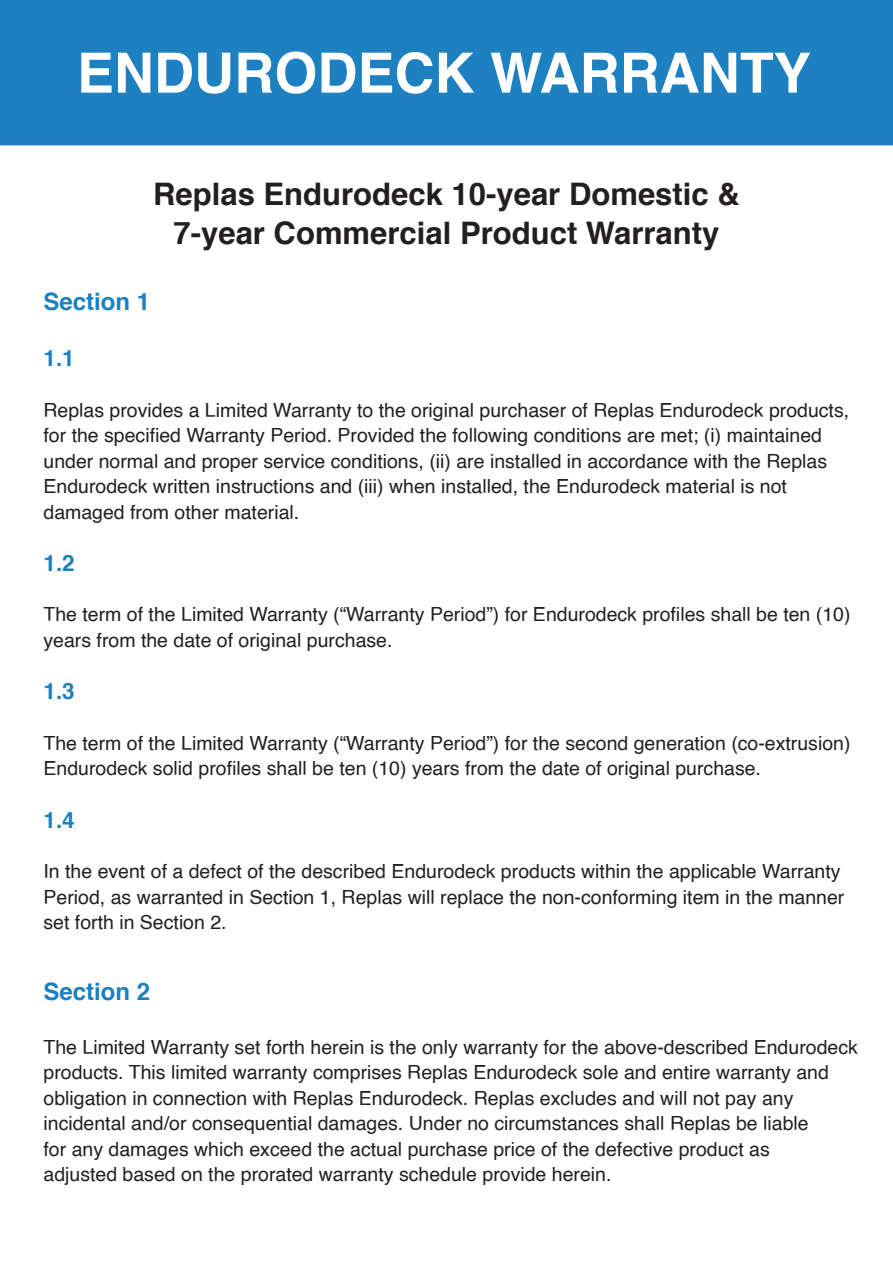
<style>
.page{position:relative;width:893px;height:1263px;background:#fff}
.page>*{position:absolute;margin:0;border:0;box-sizing:border-box;transform-origin:0 0}
.t1{font:700 55.5px "Helvetica";color:#fff}
.t2{font:700 31.05px "Helvetica";color:#231f20}
.t3{font:700 24px "Helvetica";color:#1d80c0}
.t4{font:700 22.5px "Helvetica";color:#1d80c0}
.t5{font:19.5px/25.5px "Helvetica";color:#231f20}
</style>
<div class="page">
<div style="left:0;top:0;width:893px;height:145px;background:#1d80c0"></div>
<p class="t1" style="left:77px;top:28px;width:735px">ENDURODECK WARRANTY</p>
<p class="t2" style="left:153px;top:169px;width:588px">Replas Endurodeck 10-year Domestic &amp;</p>
<p class="t2" style="left:174px;top:208px;width:547px">7-year Commercial Product Warranty</p>
<p class="t3" style="left:44px;top:282px;width:108px">Section 1</p>
<p class="t4" style="left:44px;top:340px;width:33px">1.1</p>
<p class="t5" style="left:44px;top:398px;width:807px">Replas provides a Limited Warranty to the original purchaser of Replas Endurodeck products, for the specified Warranty Period. Provided the following conditions are met; (i) maintained</p>
<p class="t5" style="left:44px;top:449px;width:785px">under normal and proper service conditions, (ii) are installed in accordance with the Replas</p>
<p class="t5" style="left:44px;top:474px;width:745px">Endurodeck written instructions and (iii) when installed, the Endurodeck material is not</p>
<p class="t5" style="left:44px;top:500px;width:257px">damaged from other material.</p>
<p class="t4" style="left:44px;top:545px;width:33px">1.2</p>
<p class="t5" style="left:44px;top:602px;width:809px">The term of the Limited Warranty (“Warranty Period”) for Endurodeck profiles shall be ten (10) years from the date of original purchase.</p>
<p class="t4" style="left:44px;top:673px;width:33px">1.3</p>
<p class="t5" style="left:44px;top:731px;width:809px">The term of the Limited Warranty (“Warranty Period”) for the second generation (co-extrusion)<br>Endurodeck solid profiles shall be ten (10) years from the date of original purchase.</p>
<p class="t4" style="left:44px;top:801px;width:33px">1.4</p>
<p class="t5" style="left:44px;top:859px;width:802px">In the event of a defect of the described Endurodeck products within the applicable Warranty<br>Period, as warranted in Section 1, Replas will replace the non-conforming item in the manner set forth in Section 2.</p>
<p class="t3" style="left:44px;top:972px;width:108px">Section 2</p>
<p class="t5" style="left:44px;top:1035px;width:816px">The Limited Warranty set forth herein is the only warranty for the above-described Endurodeck products. This limited warranty comprises Replas Endurodeck sole and entire warranty and</p>
<p class="t5" style="left:44px;top:1086px;width:752px">obligation in connection with Replas Endurodeck. Replas excludes and will not pay any</p>
<p class="t5" style="left:44px;top:1111px;width:767px">incidental and/or consequential damages. Under no circumstances shall Replas be liable</p>
<p class="t5" style="left:44px;top:1137px;width:728px">for any damages which exceed the actual purchase price of the defective product as</p>
<p class="t5" style="left:44px;top:1162px;width:569px">adjusted based on the prorated warranty schedule provide herein.</p>
</div>
